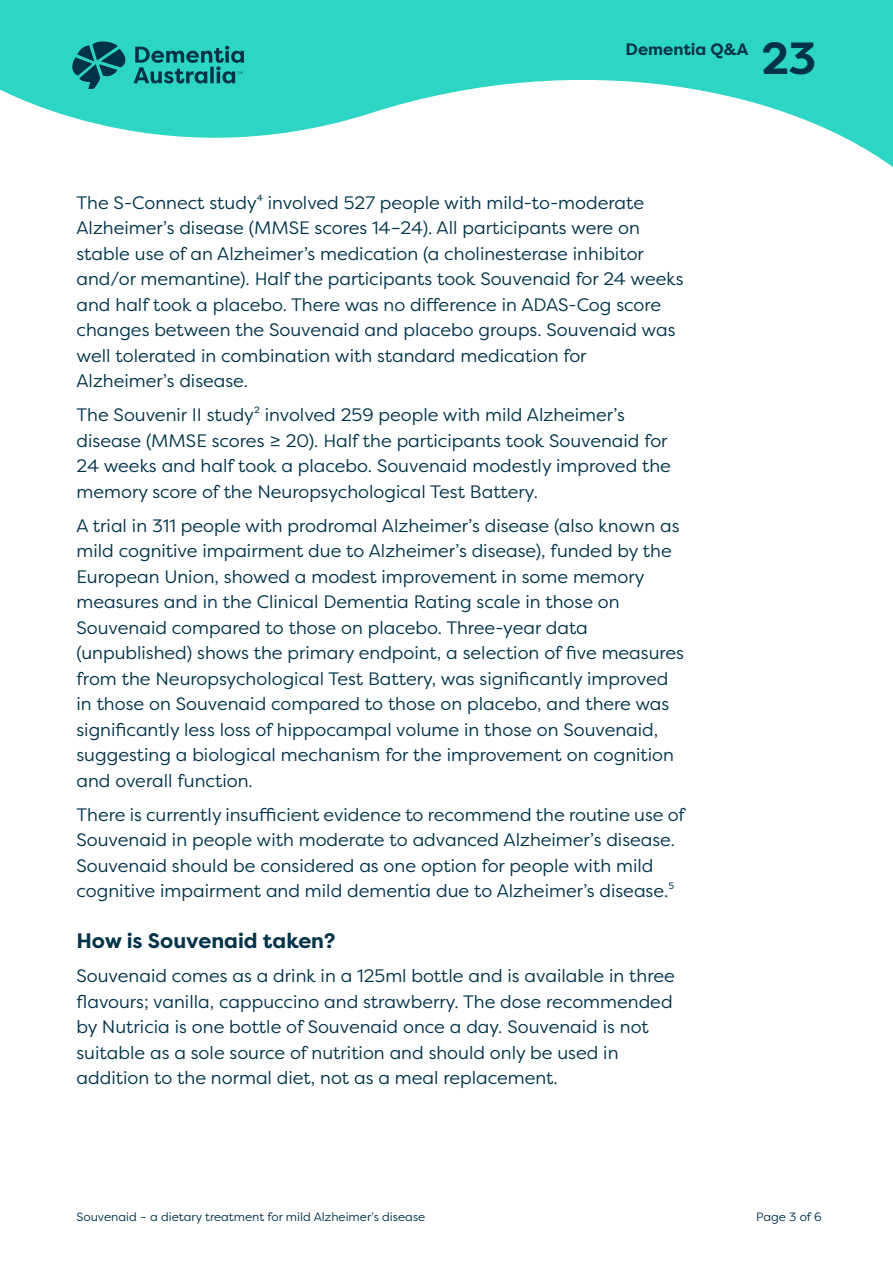
<style>
.page{position:relative;width:893px;height:1263px;background:#fff}
.page>*{position:absolute;margin:0;border:0;box-sizing:border-box;transform-origin:0 0}
.t1{font:700 45px "Filson Pro";color:#00334a}
.t2{font:700 21px "Filson Pro";color:#00334a}
.Body{font:18px/25.5px "Filson Pro";color:#00334a}
.t3{font:700 16.5px "Filson Pro";color:#00334a}
.t4{font:12px "Filson Pro";color:#00334a}
</style>
<div class="page">
<svg style="left:0;top:0;width:893px;height:167px;fill:#2cd5c4"></svg>
<svg style="left:72px;top:40px;width:172px;height:49px;background:#1d9f9b"></svg>
<p class="t3" style="left:625px;top:39px;width:124px">Dementia Q&amp;A</p>
<h1 class="t1" style="left:761px;top:30px;width:57px">23</h1>
<p class="Body" style="left:77px;top:189px;width:608px">The S-Connect study⁴ involved 527 people with mild-to-moderate Alzheimer’s disease (MMSE scores 14–24). All participants were on stable use of an Alzheimer’s medication (a cholinesterase inhibitor and/or memantine). Half the participants took Souvenaid for 24 weeks and half took a placebo. There was no difference in ADAS-Cog score changes between the Souvenaid and placebo groups. Souvenaid was well tolerated in combination with standard medication for Alzheimer’s disease.</p>
<p class="Body" style="left:77px;top:402px;width:596px">The Souvenir II study² involved 259 people with mild Alzheimer’s disease (MMSE scores ≥ 20). Half the participants took Souvenaid for 24 weeks and half took a placebo. Souvenaid modestly improved the memory score of the Neuropsychological Test Battery.</p>
<p class="Body" style="left:77px;top:512px;width:609px">A trial in 311 people with prodromal Alzheimer’s disease (also known as mild cognitive impairment due to Alzheimer’s disease), funded by the European Union, showed a modest improvement in some memory measures and in the Clinical Dementia Rating scale in those on Souvenaid compared to those on placebo. Three-year data (unpublished) shows the primary endpoint, a selection of five measures from the Neuropsychological Test Battery, was significantly improved in those on Souvenaid compared to those on placebo, and there was significantly less loss of hippocampal volume in those on Souvenaid, suggesting a biological mechanism for the improvement on cognition and overall function.</p>
<p class="Body" style="left:77px;top:801px;width:610px">There is currently insufficient evidence to recommend the routine use of Souvenaid in people with moderate to advanced Alzheimer’s disease.<br>Souvenaid should be considered as one option for people with mild cognitive impairment and mild dementia due to Alzheimer’s disease.⁵</p>
<h2 class="t2" style="left:77px;top:928px;width:260px">How is Souvenaid taken?</h2>
<p class="Body" style="left:77px;top:963px;width:600px">Souvenaid comes as a drink in a 125ml bottle and is available in three flavours; vanilla, cappuccino and strawberry. The dose recommended by Nutricia is one bottle of Souvenaid once a day. Souvenaid is not suitable as a sole source of nutrition and should only be used in addition to the normal diet, not as a meal replacement.</p>
<p class="t4" style="left:77px;top:1209px;width:350px">Souvenaid – a dietary treatment for mild Alzheimer’s disease</p>
<p class="t4" style="left:756px;top:1209px;width:67px">Page 3 of 6</p>
</div>
